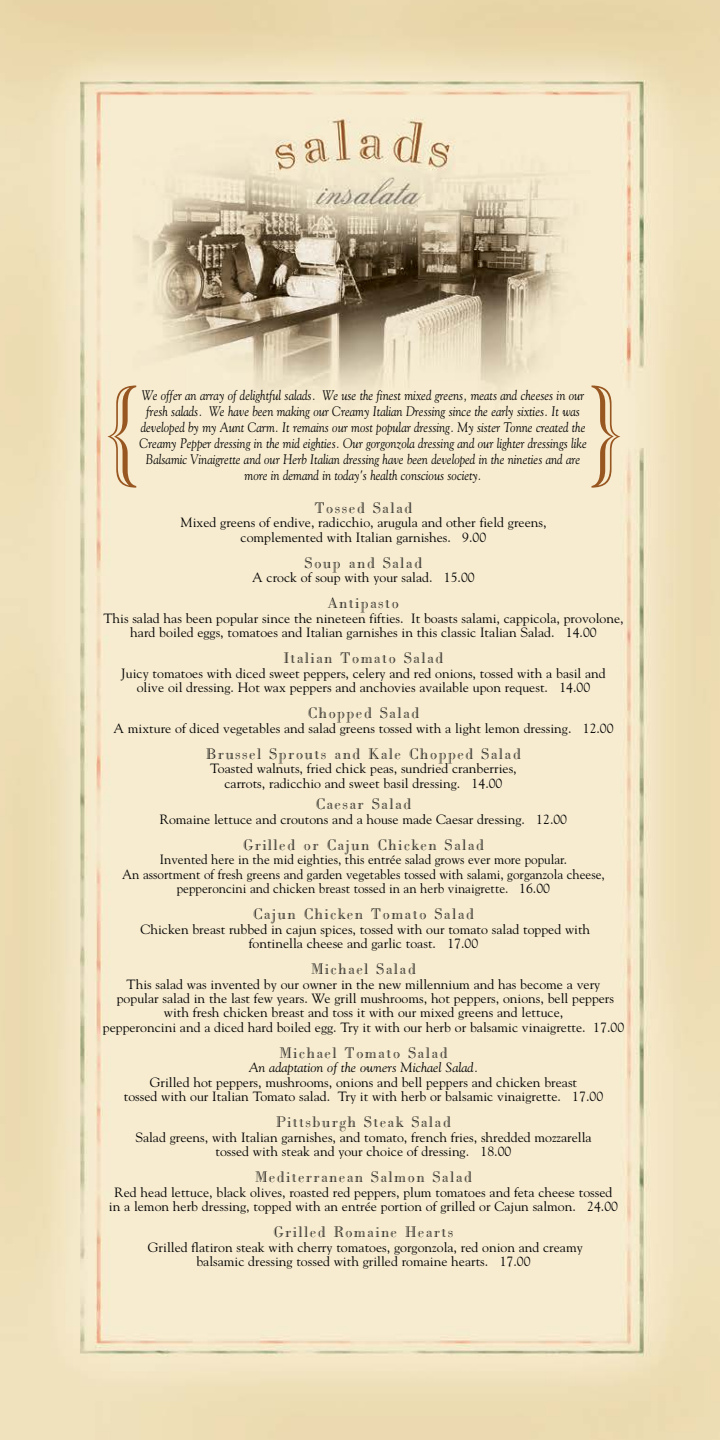
<style>
.page{position:relative;width:720px;height:1440px;background:#fff}
.page>*{position:absolute;margin:0;border:0;box-sizing:border-box;transform-origin:0 0}
.t1{font:116.25px "Fifth Avenue";color:#985621}
.t2{font:15.88px "Fifth Avenue";letter-spacing:.095em;color:#000}
.t3{font:italic 13.75px/16px "Goudy";color:#000;text-align:center;scale:.89 1}
.t4{font:13.38px/14.4px "Goudy";color:#000;text-align:center}
.t5{font:italic 13.38px "Goudy";color:#000}
</style>
<div class="page">
<img style="left:0;top:0;width:720px;height:1440px">
<h1 class="t1" style="left:103px;top:357px;width:40px">{</h1>
<h1 class="t1" style="left:587px;top:357px;width:40px">}</h1>
<p class="t3" style="left:139px;top:387px;width:504px">We offer an array of delightful salads. We use the finest mixed greens, meats and cheeses in our fresh salads. We have been making our Creamy Italian Dressing since the early sixties. It was developed by my Aunt Carm. It remains our most popular dressing. My sister Tonne created the Creamy Pepper dressing in the mid eighties. Our gorgonzola dressing and our lighter dressings like Balsamic Vinaigrette and our Herb Italian dressing have been developed in the nineties and are</p>
<p class="t3" style="left:245px;top:467px;width:268px">more in demand in today's health conscious society.</p>
<p class="t2" style="left:315px;top:498px;width:99px">Tossed Salad</p>
<p class="t4" style="left:181px;top:515px;width:367px">Mixed greens of endive, radicchio, arugula and other field greens, complemented with Italian garnishes. 9.00</p>
<p class="t2" style="left:305px;top:553px;width:119px">Soup and Salad</p>
<p class="t4" style="left:252px;top:570px;width:224px">A crock of soup with your salad. 15.00</p>
<p class="t2" style="left:328px;top:593px;width:73px">Antipasto</p>
<p class="t4" style="left:103px;top:611px;width:522px">This salad has been popular since the nineteen fifties. It boasts salami, cappicola, provolone, hard boiled eggs, tomatoes and Italian garnishes in this classic Italian Salad. 14.00</p>
<p class="t2" style="left:284px;top:648px;width:161px">Italian Tomato Salad</p>
<p class="t4" style="left:121px;top:666px;width:486px">Juicy tomatoes with diced sweet peppers, celery and red onions, tossed with a basil and olive oil dressing. Hot wax peppers and anchovies available upon request. 14.00</p>
<p class="t2" style="left:308px;top:703px;width:113px">Chopped Salad</p>
<p class="t4" style="left:113px;top:721px;width:502px">A mixture of diced vegetables and salad greens tossed with a light lemon dressing. 12.00</p>
<p class="t2" style="left:206px;top:744px;width:316px">Brussel Sprouts and Kale Chopped Salad</p>
<p class="t4" style="left:210px;top:761px;width:308px">Toasted walnuts, fried chick peas, sundried cranberries, carrots, radicchio and sweet basil dressing. 14 .00</p>
<p class="t2" style="left:316px;top:794px;width:97px">Caesar Salad</p>
<p class="t4" style="left:160px;top:812px;width:409px">Romaine lettuce and croutons and a house made Caesar dressing. 12.00</p>
<p class="t2" style="left:243px;top:835px;width:242px">Grilled or Cajun Chicken Salad</p>
<p class="t4" style="left:122px;top:852px;width:484px">Invented here in the mid eighties, this entrée salad grows ever more popular.<br>An assortment of fresh greens and garden vegetables tossed with salami, gorganzola cheese, pepperoncini and chicken breast tossed in an herb vinaigrette. 16.00</p>
<p class="t2" style="left:253px;top:904px;width:222px">Cajun Chicken Tomato Salad</p>
<p class="t4" style="left:141px;top:922px;width:451px">Chicken breast rubbed in cajun spices, tossed with our tomato salad topped with fontinella cheese and garlic toast. 17 .00</p>
<p class="t2" style="left:311px;top:959px;width:106px">Michael Salad</p>
<p class="t4" style="left:103px;top:977px;width:523px">This salad was invented by our owner in the new millennium and has become a very<br>popular salad in the last few years. We grill mushrooms, hot peppers, onions, bell peppers with fresh chicken breast and toss it with our mixed greens and lettuce,<br>pepperoncini and a diced hard boiled egg. Try it with our herb or balsamic vinaigrette. 17.00</p>
<p class="t2" style="left:279px;top:1043px;width:170px">Michael Tomato Salad</p>
<p class="t5" style="left:249px;top:1060px;width:231px">An adaptation of the owners Michael Salad.</p>
<p class="t4" style="left:124px;top:1075px;width:481px">Grilled hot peppers, mushrooms, onions and bell peppers and chicken breast<br>tossed with our Italian Tomato salad. Try it with herb or balsamic vinaigrette. 17.00</p>
<p class="t2" style="left:276px;top:1112px;width:176px">Pittsburgh Steak Salad</p>
<p class="t4" style="left:135px;top:1130px;width:458px">Salad greens, with Italian garnishes, and tomato, french fries, shredded mozzarella tossed with steak and your choice of dressing. 18.00</p>
<p class="t2" style="left:255px;top:1167px;width:218px">Mediterranean Salmon Salad</p>
<p class="t4" style="left:109px;top:1185px;width:511px">Red head lettuce, black olives, roasted red peppers, plum tomatoes and feta cheese tossed in a lemon herb dressing, topped with an entrée portion of grilled or Cajun salmon. 24.00</p>
<p class="t2" style="left:274px;top:1222px;width:181px">Grilled Romaine Hearts</p>
<p class="t4" style="left:148px;top:1240px;width:436px">Grilled flatiron steak with cherry tomatoes, gorgonzola, red onion and creamy balsamic dressing tossed with grilled romaine hearts. 17.00</p>
</div>
